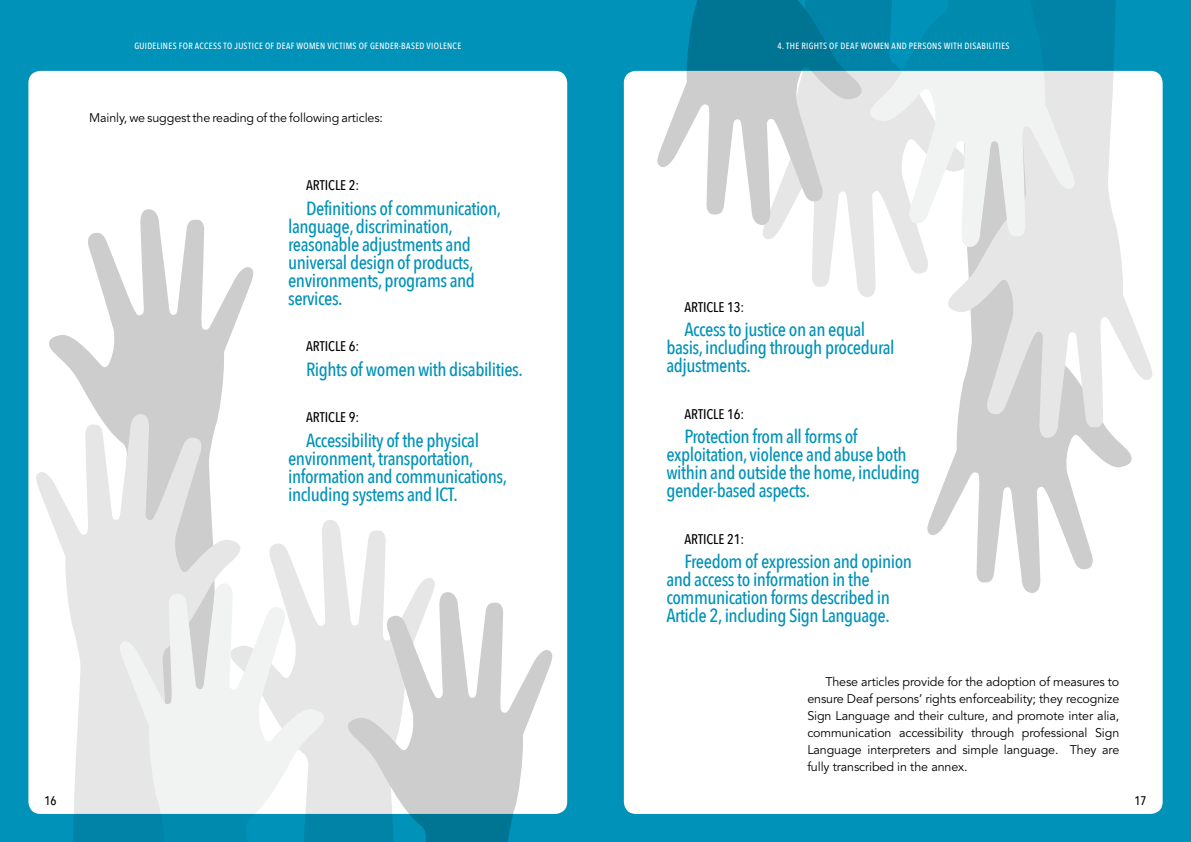
<style>
.page{position:relative;width:1191px;height:842px;background:#0092b8}
.page>*{position:absolute;margin:0;border:0;box-sizing:border-box;transform-origin:0 0}
.t1{font:500 19px/18px "Avenir Next Condensed";letter-spacing:-.025em;color:#0092b8}
.t2{font:500 14px "Avenir Next Condensed";color:#000}
.t3{font:12.5px/17px "Avenir LT Std";letter-spacing:-.01em;color:#000;text-align:justify}
.t4{font:500 12.5px "Avenir Next Condensed";color:#000}
.t5{font:500 9px "Avenir Next Condensed";letter-spacing:.035em;color:#fff}
</style>
<div class="page">
<div style="left:624px;top:71px;width:538px;height:743px;background:#fff;border-radius:12px"></div>
<div style="left:28px;top:71px;width:539px;height:743px;background:#fff;border-radius:12px"></div>
<svg style="left:49px;top:209px;width:205px;height:205px"></svg>
<svg style="left:269px;top:520px;width:166px;height:322px;fill:#eeeeef"></svg>
<svg style="left:345px;top:592px;width:210px;height:250px"></svg>
<svg style="left:33px;top:414px;width:207px;height:428px"></svg>
<svg style="left:117px;top:583px;width:210px;height:259px"></svg>
<svg style="left:927px;top:438px;width:205px;height:155px"></svg>
<svg style="left:763px;top:0;width:165px;height:297px"></svg>
<svg style="left:654px;top:0;width:210px;height:225px"></svg>
<svg style="left:948px;top:0;width:207px;height:438px"></svg>
<svg style="left:867px;top:0;width:210px;height:247px"></svg>
<p class="t5" style="left:134px;top:40px;width:328px">GUIDELINES FOR ACCESS TO JUSTICE OF DEAF WOMEN VICTIMS OF GENDER-BASED VIOLENCE</p>
<p class="t3" style="left:89px;top:110px;width:295px">Mainly, we suggest the reading of the following articles:</p>
<p class="t2" style="left:306px;top:177px;width:55px">ARTICLE 2:</p>
<p class="t1" style="left:288px;top:199px;width:214px;text-indent:18px">Definitions of communication, language, discrimination, reasonable adjustments and universal design of products, environments, programs and services.</p>
<p class="t2" style="left:306px;top:338px;width:55px">ARTICLE 6:</p>
<p class="t1" style="left:306px;top:360px;width:218px">Rights of women with disabilities.</p>
<p class="t2" style="left:306px;top:409px;width:55px">ARTICLE 9:</p>
<p class="t1" style="left:288px;top:431px;width:220px;text-indent:18px">Accessibility of the physical environment, transportation, information and communications, including systems and ICT.</p>
<p class="t4" style="left:44px;top:793px;width:14px">16</p>
<p class="t5" style="left:777px;top:40px;width:234px">4. THE RIGHTS OF DEAF WOMEN AND PERSONS WITH DISABILITIES</p>
<p class="t2" style="left:684px;top:298px;width:61px">ARTICLE 13:</p>
<p class="t1" style="left:666px;top:320px;width:230px;text-indent:18px">Access to justice on an equal basis, including through procedural adjustments.</p>
<p class="t2" style="left:684px;top:405px;width:61px">ARTICLE 16:</p>
<p class="t1" style="left:666px;top:427px;width:255px;text-indent:18px">Protection from all forms of exploitation, violence and abuse both within and outside the home, including gender-based aspects.</p>
<p class="t2" style="left:684px;top:530px;width:61px">ARTICLE 21:</p>
<p class="t1" style="left:666px;top:552px;width:247px;text-indent:18px">Freedom of expression and opinion and access to information in the communication forms described in Article 2, including Sign Language.</p>
<p class="t3" style="left:807px;top:673px;width:313px;text-indent:18px">These articles provide for the adoption of measures to ensure Deaf persons’ rights enforceability; they recognize Sign Language and their culture, and promote inter alia, communication accessibility through professional Sign Language interpreters and simple language. They are fully transcribed in the annex.</p>
<p class="t4" style="left:1134px;top:793px;width:14px">17</p>
</div>
